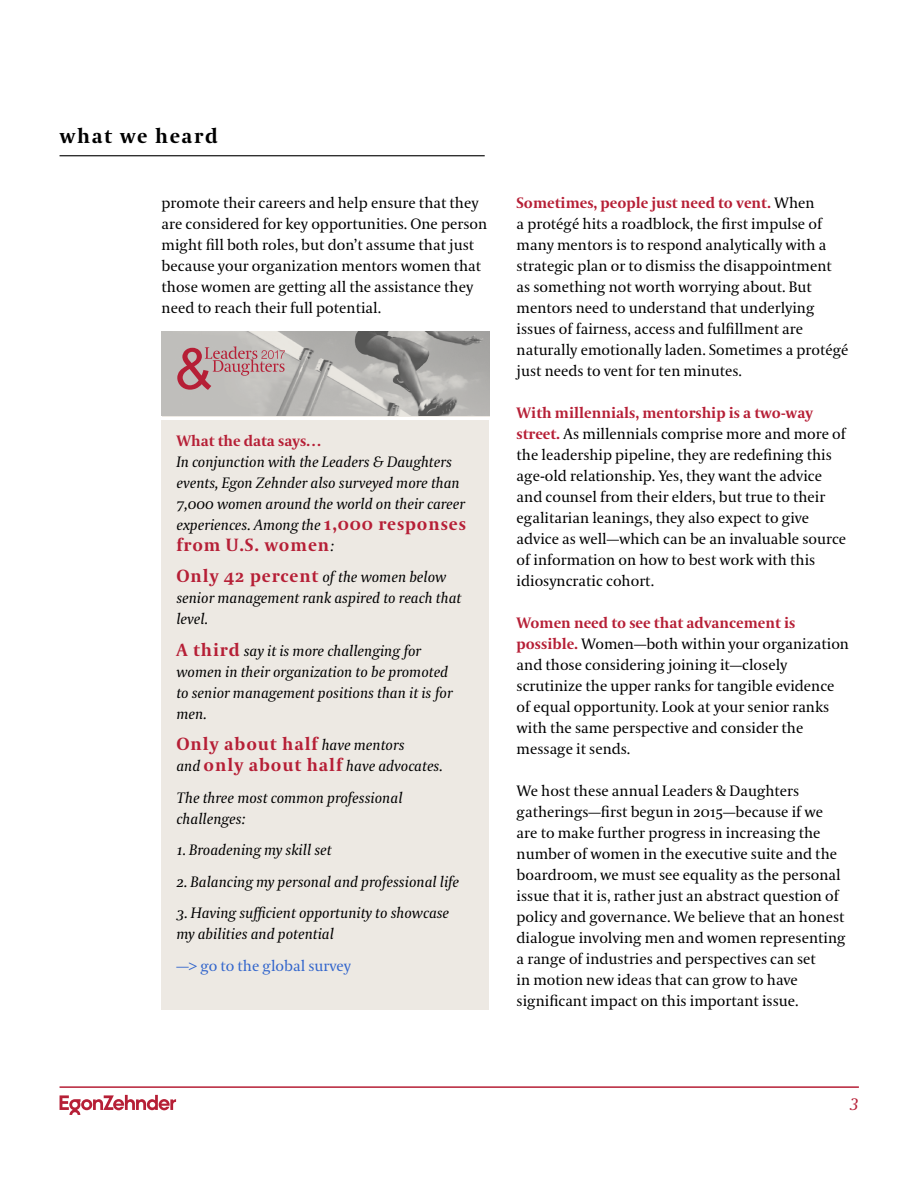
<style>
.page{position:relative;width:918px;height:1188px;background:#fff}
.page>*{position:absolute;margin:0;border:0;box-sizing:border-box;transform-origin:0 0}
.t1{font:700 20.4px "Coranto 2";letter-spacing:.08em;color:#000}
.t2{font:700 17.7px "Coranto 2";letter-spacing:.05em;color:#b61f36}
.t3{font:italic 16.5px "Coranto 2";color:#b61f36}
.t4{font:15px/21px "Coranto 2";color:#000}
.t5{font:italic 15px/21px "Coranto 2";color:#000}
.t6{font:15px "Coranto 2";color:#36c}
.t7{font:700 15px "Coranto 2";color:#b61f36}
.s1{font-weight:700;color:#b61f36}
.s2{font-weight:700;font-style:normal;font-size:17.7px;color:#b61f36}
.s3{font-weight:400;font-style:italic;font-size:15px;color:#000}
</style>
<div class="page">
<svg style="left:60px;top:1095px;width:116px;height:20px"></svg>
<hr style="left:60px;top:1086px;width:799px;height:2px;background:#b61f36">
<hr style="left:60px;top:155px;width:425px;height:1px;background:#000">
<div style="left:162px;top:420px;width:327px;height:590px;background:#ede9e3"></div>
<img style="left:162px;top:332px;width:327px;height:84px">
<svg style="left:177px;top:346px;width:108px;height:44px;background:#be9c9e"></svg>
<h1 class="t1" style="left:60px;top:123px;width:160px">what we heard</h1>
<p class="t4" style="left:162px;top:193px;width:327px">promote their careers and help ensure that they are considered for key opportunities. One person might fill both roles, but don’t assume that just because your organization mentors women that those women are getting all the assistance they need to reach their full potential.</p>
<p class="t4" style="left:517px;top:193px;width:333px"><span class="s1">Sometimes, people just need to vent.</span> When<br>a protégé hits a roadblock, the first impulse of many mentors is to respond analytically with a strategic plan or to dismiss the disappointment as something not worth worrying about. But mentors need to understand that underlying issues of fairness, access and fulfillment are naturally emotionally laden. Sometimes a protégé just needs to vent for ten minutes.</p>
<p class="t4" style="left:517px;top:403px;width:331px"><span class="s1">With millennials, mentorship is a two-way street.</span> As millennials comprise more and more of the leadership pipeline, they are redefining this age-old relationship. Yes, they want the advice and counsel from their elders, but true to their egalitarian leanings, they also expect to give advice as well—which can be an invaluable source of information on how to best work with this idiosyncratic cohort.</p>
<p class="t4" style="left:517px;top:613px;width:334px"><span class="s1">Women need to see that advancement is possible.</span> Women—both within your organization and those considering joining it—closely scrutinize the upper ranks for tangible evidence of equal opportunity. Look at your senior ranks with the same perspective and consider the message it sends.</p>
<p class="t4" style="left:517px;top:781px;width:330px">We host these annual Leaders &amp; Daughters gatherings—first begun in 2015—because if we are to make further progress in increasing the number of women in the executive suite and the boardroom, we must see equality as the personal issue that it is, rather just an abstract question of policy and governance. We believe that an honest dialogue involving men and women representing a range of industries and perspectives can set<br>in motion new ideas that can grow to have significant impact on this important issue.</p>
<p class="t7" style="left:176px;top:431px;width:146px">What the data says…</p>
<p class="t5" style="left:176px;top:451px;width:291px">In conjunction with the Leaders &amp; Daughters events, Egon Zehnder also surveyed more than 7,000 women around the world on their career experiences. Among the <span class="s2">1,000 responses</span></p>
<p class="t2" style="left:176px;top:533px;width:159px">from U.S. women<span class="s3">:</span></p>
<p class="t5" style="left:176px;top:567px;width:286px"><span class="s2">Only 42 percent</span> of the women below senior management rank aspired to reach that level.</p>
<p class="t5" style="left:176px;top:640px;width:278px"><span class="s2">A third</span> say it is more challenging for women in their organization to be promoted to senior management positions than it is for men.</p>
<p class="t2" style="left:176px;top:733px;width:230px">Only about half <span class="s3">have mentors</span></p>
<p class="t5" style="left:176px;top:751px;width:268px;line-height:31.5px">and <span class="s2">only about half</span> have advocates.<br>The three most common professional</p>
<p class="t5" style="left:176px;top:808px;width:71px">challenges:</p>
<p class="t5" style="left:176px;top:840px;width:157px">1. Broadening my skill set</p>
<p class="t5" style="left:176px;top:871px;width:284px">2. Balancing my personal and professional life</p>
<p class="t5" style="left:176px;top:903px;width:274px">3. Having sufficient opportunity to showcase my abilities and potential</p>
<p class="t6" style="left:176px;top:956px;width:176px">—&gt; go to the global survey</p>
<p class="t3" style="left:850px;top:1095px;width:11px">3</p>
</div>
